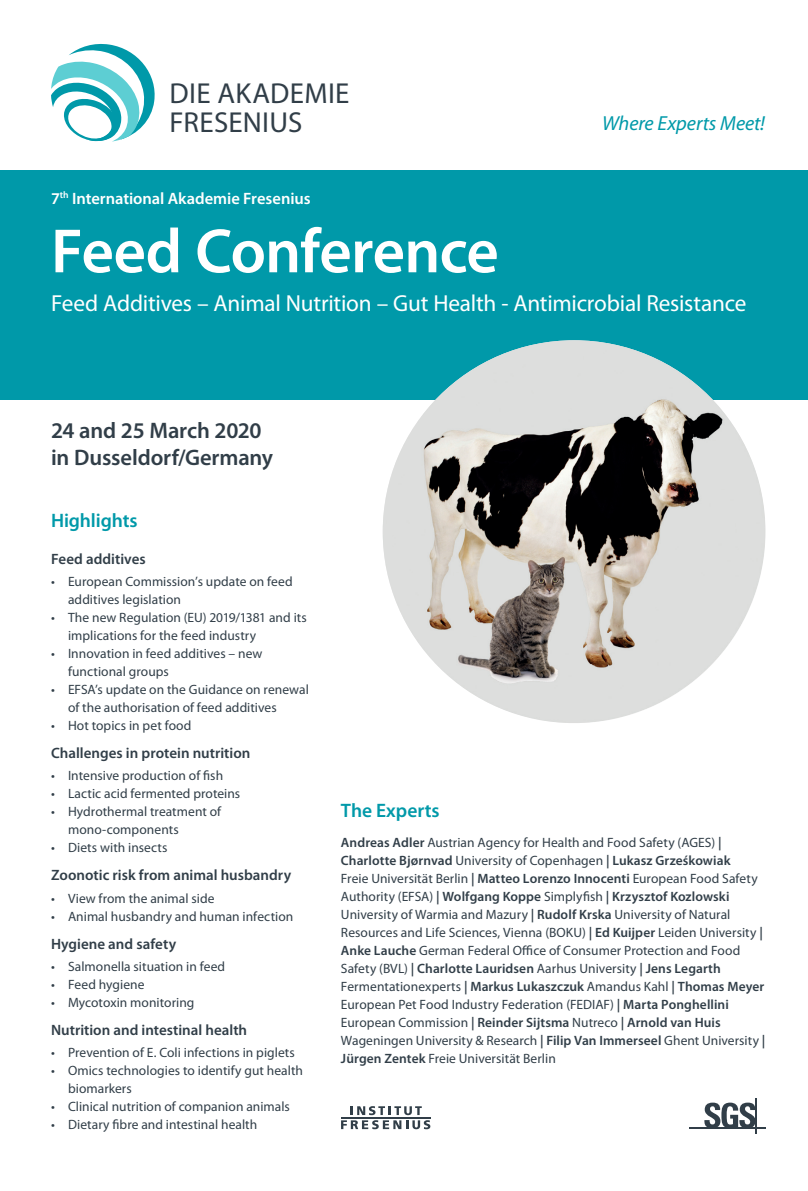
<style>
.page{position:relative;width:808px;height:1191px;background:#fff}
.page>*{position:absolute;margin:0;border:0;box-sizing:border-box;transform-origin:0 0}
.t1{font:600 63px "Myriad Pro";letter-spacing:-.015em;color:#fff}
.t2{font:28.95px/29px "Myriad Pro";letter-spacing:.01em;color:#313e48}
.t3{font:23.25px "Myriad Pro";letter-spacing:-.01em;color:#fff}
.t4{font:600 22.5px/27px "Myriad Pro";letter-spacing:-.005em;color:#313e48}
.t5{font:italic 20.4px "Myriad Pro";letter-spacing:-.005em;color:#0099a9}
.t6{font:600 19.5px "Myriad Pro";letter-spacing:-.005em;color:#0099a9}
.t7{font:600 16.5px "Myriad Pro";letter-spacing:-.005em;color:#fff}
.t8{font:600 15px "Myriad Pro";color:#313e48}
.t9{font:13.5px/18px "Myriad Pro";letter-spacing:.005em;color:#313e48}
.s1{font-weight:600}
</style>
<div class="page">
<div style="left:0;top:170px;width:808px;height:230px;background:#0099a9"></div>
<svg style="left:51px;top:44px;width:104px;height:97px"></svg>
<svg style="left:341px;top:1106px;width:89px;height:23px"></svg>
<hr style="left:341px;top:1117px;width:89px;height:1px;background:#313e48">
<svg style="left:704px;top:1102px;width:51px;height:25px"></svg>
<hr style="left:689px;top:1127px;width:76px;height:2px;background:#313e48">
<hr style="left:755px;top:1098px;width:2px;height:36px;background:#313e48">
<img style="left:383px;top:340px;width:382px;height:383px;border-radius:191px">
<p class="t2" style="left:170px;top:79px;width:181px">DIE AKADEMIE<br>FRESENIUS</p>
<p class="t7" style="left:51px;top:188px;width:261px">7<sup>th</sup> International Akademie Fresenius</p>
<p class="t5" style="left:602px;top:111px;width:165px">Where Experts Meet!</p>
<p class="t1" style="left:51px;top:211px;width:449px">Feed Conference</p>
<p class="t3" style="left:51px;top:289px;width:697px">Feed Additives – Animal Nutrition – Gut Health - Antimicrobial Resistance</p>
<p class="t4" style="left:51px;top:416px;width:224px">24 and 25 March 2020 in Dusseldorf/Germany</p>
<p class="t6" style="left:51px;top:508px;width:88px">Highlights</p>
<p class="t8" style="left:51px;top:549px;width:96px">Feed additives</p>
<p class="t9" style="left:68px;top:572px;width:226px;text-indent:-17px">• European Commission’s update on feed additives legislation</p>
<p class="t9" style="left:68px;top:608px;width:240px;text-indent:-17px">• The new Regulation (EU) 2019/1381 and its implications for the feed industry</p>
<p class="t9" style="left:68px;top:644px;width:196px;text-indent:-17px">• Innovation in feed additives – new functional groups</p>
<p class="t9" style="left:68px;top:680px;width:242px;text-indent:-17px">• EFSA’s update on the Guidance on renewal of the authorisation of feed additives</p>
<p class="t9" style="left:51px;top:716px;width:142px">• Hot topics in pet food</p>
<p class="t8" style="left:51px;top:743px;width:201px">Challenges in protein nutrition</p>
<p class="t9" style="left:51px;top:766px;width:174px">• Intensive production of fish</p>
<p class="t9" style="left:51px;top:784px;width:191px">• Lactic acid fermented proteins</p>
<p class="t9" style="left:68px;top:802px;width:155px;text-indent:-17px">• Hydrothermal treatment of mono-components</p>
<p class="t9" style="left:51px;top:838px;width:118px">• Diets with insects</p>
<p class="t8" style="left:51px;top:865px;width:242px">Zoonotic risk from animal husbandry</p>
<p class="t9" style="left:51px;top:889px;width:165px">• View from the animal side</p>
<p class="t9" style="left:51px;top:907px;width:244px">• Animal husbandry and human infection</p>
<p class="t8" style="left:51px;top:934px;width:127px">Hygiene and safety</p>
<p class="t9" style="left:51px;top:957px;width:176px">• Salmonella situation in feed</p>
<p class="t9" style="left:51px;top:975px;width:95px">• Feed hygiene</p>
<p class="t9" style="left:51px;top:993px;width:145px">• Mycotoxin monitoring</p>
<p class="t8" style="left:51px;top:1020px;width:198px">Nutrition and intestinal health</p>
<p class="t9" style="left:51px;top:1043px;width:245px">• Prevention of E. Coli infections in piglets</p>
<p class="t9" style="left:68px;top:1061px;width:236px;text-indent:-17px">• Omics technologies to identify gut health biomarkers</p>
<p class="t9" style="left:51px;top:1097px;width:240px">• Clinical nutrition of companion animals</p>
<p class="t9" style="left:51px;top:1115px;width:208px">• Dietary fibre and intestinal health</p>
<p class="t6" style="left:341px;top:797px;width:100px">The Experts</p>
<p class="t9" style="left:341px;top:833px;width:426px"><span class="s1">Andreas Adler</span> Austrian Agency for Health and Food Safety (AGES) <span class="s1">| Charlotte Bjørnvad</span> University of Copenhagen <span class="s1">| Lukasz Grześkowiak<br></span>Freie Universität Berlin <span class="s1">| Matteo Lorenzo Innocenti</span> European Food Safety Authority (EFSA) <span class="s1">| Wolfgang Koppe</span> Simplyfish <span class="s1">| Krzysztof Kozlowski </span>University of Warmia and Mazury <span class="s1">| Rudolf Krska</span> University of Natural Resources and Life Sciences, Vienna (BOKU) <span class="s1">| Ed Kuijper</span> Leiden University <span class="s1">| Anke Lauche</span> German Federal Office of Consumer Protection and Food Safety (BVL) <span class="s1">| Charlotte Lauridsen</span> Aarhus University <span class="s1">| Jens Legarth </span>Fermentationexperts <span class="s1">| Markus Lukaszczuk</span> Amandus Kahl <span class="s1">| Thomas Meyer </span>European Pet Food Industry Federation (FEDIAF) <span class="s1">| Marta Ponghellini </span>European Commission <span class="s1">| Reinder Sijtsma</span> Nutreco <span class="s1">| Arnold van Huis </span>Wageningen University &amp; Research <span class="s1">| Filip Van Immerseel</span> Ghent University <span class="s1">| Jürgen Zentek</span> Freie Universität Berlin</p>
</div>
